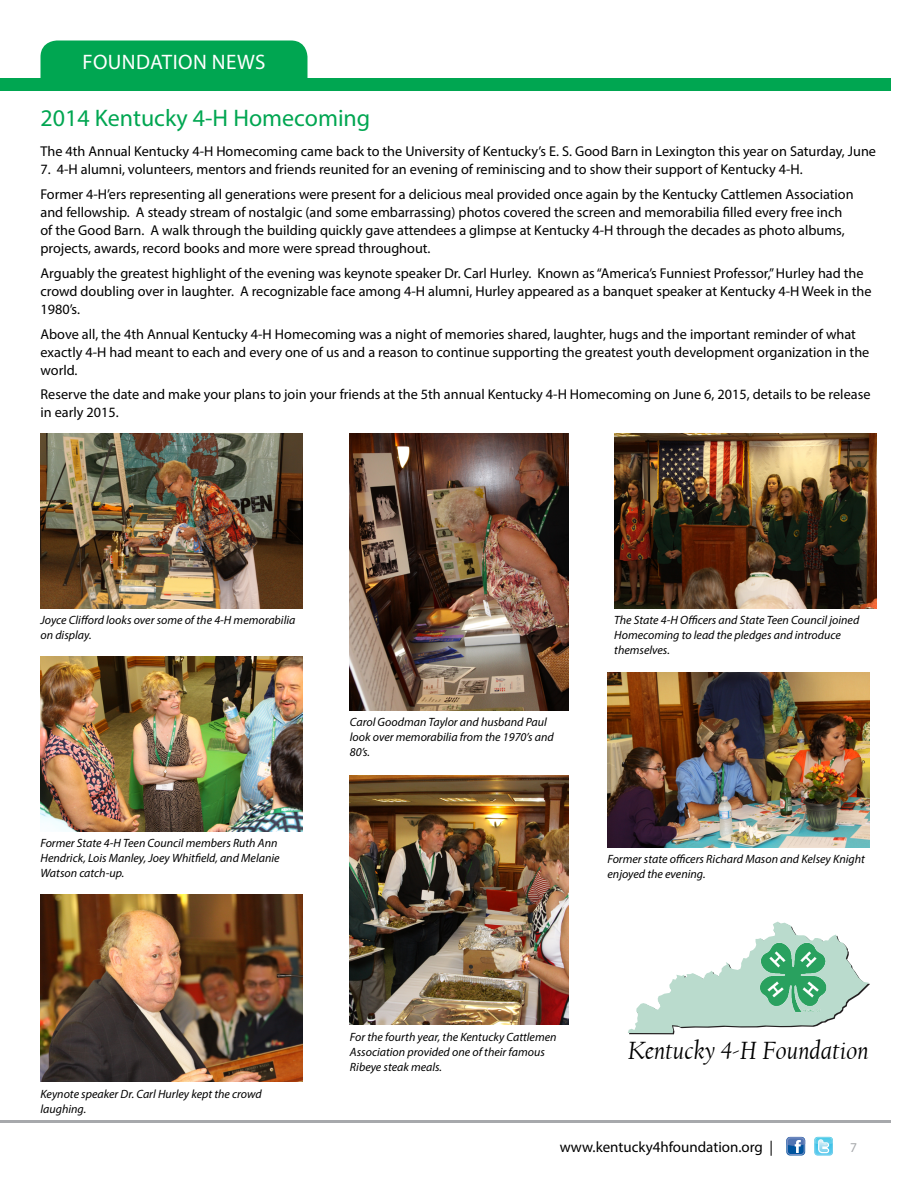
<style>
.page{position:relative;width:918px;height:1188px;background:#fff}
.page>*{position:absolute;margin:0;border:0;box-sizing:border-box;transform-origin:0 0}
.t1{font:italic 26.25px "Californian FB";color:#010101}
.t2{font:24px "Myriad Pro";color:#00a651}
.t3{font:21px "Myriad Pro";letter-spacing:.02em;color:#fff}
.t4{font:15px "Myriad Pro";color:#000}
.t5{font:14.25px/18px "Myriad Pro";color:#000}
.t6{font:13.5px "Myriad Pro";color:#a7a9ac}
.t7{font:italic 12px/15px "Myriad Pro";color:#000}
</style>
<div class="page">
<div style="left:0;top:78px;width:891px;height:13px;background:#00a651"></div>
<hr style="left:0;top:1120px;width:891px;height:3px;background:#a7a9ac">
<svg style="left:786px;top:1137px;width:19px;height:19px"></svg>
<svg style="left:786px;top:1137px;width:19px;height:16px"></svg>
<div style="left:787px;top:1138px;width:17px;height:17px;border:1px solid #7c92c5;border-radius:3px"></div>
<svg style="left:814px;top:1137px;width:19px;height:19px"></svg>
<div style="left:40px;top:40px;width:267px;height:38px;background:#00a651"></div>
<img style="left:40px;top:433px;width:263px;height:175px">
<img style="left:40px;top:656px;width:263px;height:175px">
<img style="left:40px;top:894px;width:263px;height:188px">
<img style="left:614px;top:433px;width:263px;height:175px">
<img style="left:608px;top:673px;width:262px;height:175px">
<img style="left:350px;top:433px;width:218px;height:277px">
<img style="left:350px;top:776px;width:218px;height:248px">
<svg style="left:628px;top:922px;width:242px;height:112px"></svg>
<img style="left:760px;top:942px;width:68px;height:71px">
<h3 class="t3" style="left:82px;top:49px;width:185px">FOUNDATION NEWS</h3>
<h2 class="t2" style="left:40px;top:103px;width:331px">2014 Kentucky 4-H Homecoming</h2>
<p class="t5" style="left:40px;top:142px;width:837px">The 4th Annual Kentucky 4-H Homecoming came back to the University of Kentucky’s E. S. Good Barn in Lexington this year on Saturday, June</p>
<p class="t5" style="left:40px;top:157px;width:815px;line-height:24.8px">7. 4-H alumni, volunteers, mentors and friends reunited for an evening of reminiscing and to show their support of Kentucky 4-H.<br>Former 4-H’ers representing all generations were present for a delicious meal provided once again by the Kentucky Cattlemen Association</p>
<p class="t5" style="left:40px;top:203px;width:806px">and fellowship. A steady stream of nostalgic (and some embarrassing) photos covered the screen and memorabilia filled every free inch of the Good Barn. A walk through the building quickly gave attendees a glimpse at Kentucky 4-H through the decades as photo albums, projects, awards, record books and more were spread throughout.</p>
<p class="t5" style="left:40px;top:264px;width:833px">Arguably the greatest highlight of the evening was keynote speaker Dr. Carl Hurley. Known as “America’s Funniest Professor,” Hurley had the crowd doubling over in laughter. A recognizable face among 4-H alumni, Hurley appeared as a banquet speaker at Kentucky 4-H Week in the<br>1980’s.</p>
<p class="t5" style="left:40px;top:325px;width:830px">Above all, the 4th Annual Kentucky 4-H Homecoming was a night of memories shared, laughter, hugs and the important reminder of what exactly 4-H had meant to each and every one of us and a reason to continue supporting the greatest youth development organization in the world.</p>
<p class="t5" style="left:40px;top:385px;width:831px">Reserve the date and make your plans to join your friends at the 5th annual Kentucky 4-H Homecoming on June 6, 2015, details to be release in early 2015.</p>
<p class="t7" style="left:40px;top:612px;width:256px">Joyce Clifford looks over some of the 4-H memorabilia on display.</p>
<p class="t7" style="left:40px;top:835px;width:241px">Former State 4-H Teen Council members Ruth Ann<br>Hendrick, Lois Manley, Joey Whitfield, and Melanie<br>Watson catch-up.</p>
<p class="t7" style="left:350px;top:714px;width:205px">Carol Goodman Taylor and husband Paul look over memorabilia from the 1970’s and<br>80’s.</p>
<p class="t7" style="left:614px;top:612px;width:247px">The State 4-H Officers and State Teen Council joined<br>Homecoming to lead the pledges and introduce themselves.</p>
<p class="t7" style="left:608px;top:851px;width:259px">Former state officers Richard Mason and Kelsey Knight enjoyed the evening.</p>
<p class="t7" style="left:40px;top:1086px;width:223px">Keynote speaker Dr. Carl Hurley kept the crowd laughing.</p>
<p class="t7" style="left:350px;top:1029px;width:208px">For the fourth year, the Kentucky Cattlemen<br>Association provided one of their famous<br>Ribeye steak meals.</p>
<h1 class="t1" style="left:628px;top:1036px;width:242px">Kentucky 4-H Foundation</h1>
<p class="t4" style="left:560px;top:1138px;width:215px">www.kentucky4hfoundation.org |</p>
<p class="t6" style="left:850px;top:1139px;width:8px">7</p>
</div>
